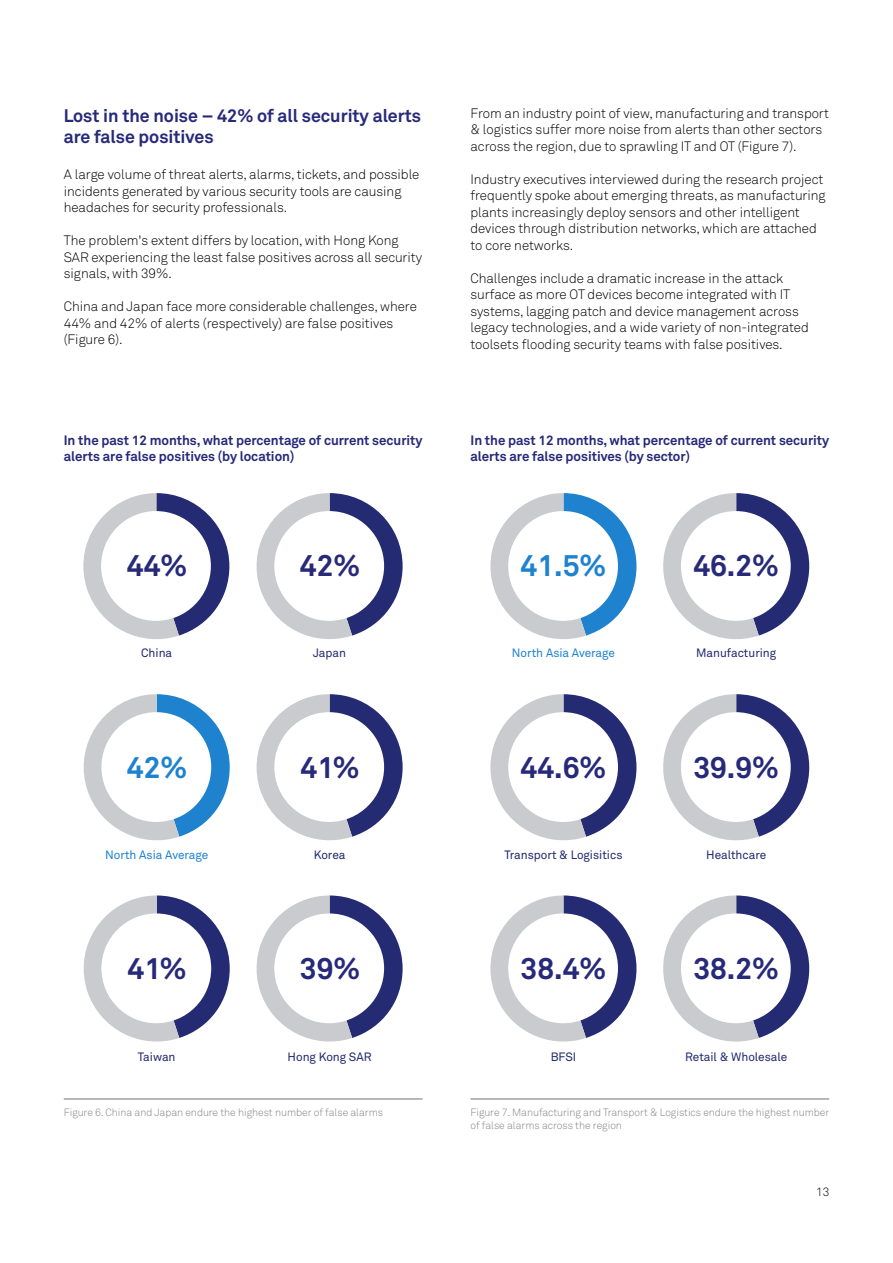
<style>
.page{position:relative;width:893px;height:1263px;background:#fff}
.page>*{position:absolute;margin:0;border:0;box-sizing:border-box;transform-origin:0 0}
.t1{font:700 30px "Telstra Akkurat";color:#272979}
.t2{font:700 30px "Telstra Akkurat";color:#1f82cf}
.t3{font:700 18px/21.6px "Telstra Akkurat";color:#272979}
.t4{font:300 13.5px/16.5px "Telstra Akkurat";color:#000}
.t5{font:700 13.5px/16.2px "Telstra Akkurat";color:#272979}
.t6{font:12px "Telstra Akkurat";color:#222a6f}
.t7{font:12px "Telstra Akkurat";color:#1f82cf}
.t8{font:300 12px "Telstra Akkurat";color:#000}
.t9{font:300 10.5px/12.6px "Telstra Akkurat";color:#858584}
</style>
<div class="page">
<hr style="left:64px;top:1098px;width:358px;height:2px;background:#9fa0a0">
<hr style="left:470px;top:1098px;width:359px;height:2px;background:#9fa0a0">
<svg style="left:83px;top:493px;width:146px;height:146px"></svg>
<div style="left:101px;top:511px;width:110px;height:110px;background:#fff;border-radius:50%"></div>
<svg style="left:83px;top:694px;width:147px;height:147px"></svg>
<div style="left:101px;top:712px;width:110px;height:110px;background:#fff;border-radius:50%"></div>
<svg style="left:83px;top:895px;width:147px;height:147px"></svg>
<div style="left:101px;top:913px;width:110px;height:110px;background:#fff;border-radius:50%"></div>
<svg style="left:256px;top:493px;width:147px;height:146px"></svg>
<div style="left:274px;top:511px;width:110px;height:110px;background:#fff;border-radius:50%"></div>
<svg style="left:256px;top:694px;width:147px;height:147px"></svg>
<div style="left:274px;top:712px;width:110px;height:110px;background:#fff;border-radius:50%"></div>
<svg style="left:256px;top:895px;width:147px;height:147px"></svg>
<div style="left:274px;top:913px;width:110px;height:110px;background:#fff;border-radius:50%"></div>
<svg style="left:490px;top:493px;width:146px;height:146px"></svg>
<div style="left:508px;top:511px;width:110px;height:110px;background:#fff;border-radius:50%"></div>
<svg style="left:490px;top:694px;width:146px;height:147px"></svg>
<div style="left:508px;top:712px;width:110px;height:110px;background:#fff;border-radius:50%"></div>
<svg style="left:490px;top:895px;width:146px;height:147px"></svg>
<div style="left:508px;top:913px;width:110px;height:110px;background:#fff;border-radius:50%"></div>
<svg style="left:663px;top:493px;width:146px;height:146px"></svg>
<div style="left:681px;top:511px;width:110px;height:110px;background:#fff;border-radius:50%"></div>
<svg style="left:663px;top:694px;width:146px;height:147px"></svg>
<div style="left:681px;top:712px;width:110px;height:110px;background:#fff;border-radius:50%"></div>
<svg style="left:663px;top:895px;width:146px;height:147px"></svg>
<div style="left:681px;top:913px;width:110px;height:110px;background:#fff;border-radius:50%"></div>
<h2 class="t3" style="left:64px;top:104px;width:359px">Lost in the noise – 42% of all security alerts are false positives</h2>
<p class="t4" style="left:470px;top:105px;width:360px">From an industry point of view, manufacturing and transport &amp; logistics suffer more noise from alerts than other sectors across the region, due to sprawling IT and OT (Figure 7).</p>
<p class="t4" style="left:470px;top:171px;width:357px">Industry executives interviewed during the research project frequently spoke about emerging threats, as manufacturing plants increasingly deploy sensors and other intelligent devices through distribution networks, which are attached to core networks.</p>
<p class="t4" style="left:470px;top:270px;width:340px">Challenges include a dramatic increase in the attack surface as more OT devices become integrated with IT systems, lagging patch and device management across legacy technologies, and a wide variety of non-integrated toolsets flooding security teams with false positives.</p>
<p class="t4" style="left:64px;top:166px;width:357px">A large volume of threat alerts, alarms, tickets, and possible incidents generated by various security tools are causing headaches for security professionals.</p>
<p class="t4" style="left:64px;top:232px;width:360px">The problem's extent differs by location, with Hong Kong<br>SAR experiencing the least false positives across all security signals, with 39%.</p>
<p class="t4" style="left:64px;top:298px;width:355px">China and Japan face more considerable challenges, where<br>44% and 42% of alerts (respectively) are false positives (Figure 6).</p>
<p class="t5" style="left:64px;top:431px;width:360px">In the past 12 months, what percentage of current security alerts are false positives (by location)</p>
<p class="t5" style="left:470px;top:431px;width:360px">In the past 12 months, what percentage of current security alerts are false positives (by sector)</p>
<h1 class="t1" style="left:127px;top:547px;width:62px">44%</h1>
<h1 class="t1" style="left:300px;top:547px;width:62px">42%</h1>
<h1 class="t2" style="left:521px;top:547px;width:87px">41.5%</h1>
<h1 class="t1" style="left:693px;top:547px;width:87px">46.2%</h1>
<p class="t6" style="left:141px;top:646px;width:33px">China</p>
<p class="t6" style="left:313px;top:646px;width:34px">Japan</p>
<p class="t7" style="left:512px;top:646px;width:105px">North Asia Average</p>
<p class="t6" style="left:696px;top:646px;width:82px">Manufacturing</p>
<h1 class="t2" style="left:127px;top:748px;width:62px">42%</h1>
<h1 class="t1" style="left:301px;top:748px;width:61px">41%</h1>
<h1 class="t1" style="left:521px;top:748px;width:87px">44.6%</h1>
<h1 class="t1" style="left:693px;top:748px;width:87px">39.9%</h1>
<p class="t7" style="left:105px;top:847px;width:105px">North Asia Average</p>
<p class="t6" style="left:314px;top:847px;width:33px">Korea</p>
<p class="t6" style="left:504px;top:847px;width:119px">Transport &amp; Logisitics</p>
<p class="t6" style="left:706px;top:847px;width:62px">Healthcare</p>
<h1 class="t1" style="left:128px;top:950px;width:61px">41%</h1>
<h1 class="t1" style="left:300px;top:950px;width:62px">39%</h1>
<h1 class="t1" style="left:521px;top:950px;width:87px">38.4%</h1>
<h1 class="t1" style="left:693px;top:950px;width:87px">38.2%</h1>
<p class="t6" style="left:138px;top:1050px;width:39px">Taiwan</p>
<p class="t6" style="left:288px;top:1050px;width:85px">Hong Kong SAR</p>
<p class="t6" style="left:551px;top:1050px;width:27px">BFSI</p>
<p class="t6" style="left:685px;top:1050px;width:104px">Retail &amp; Wholesale</p>
<p class="t9" style="left:64px;top:1106px;width:321px">Figure 6. China and Japan endure the highest number of false alarms</p>
<p class="t9" style="left:470px;top:1106px;width:360px">Figure 7. Manufacturing and Transport &amp; Logistics endure the highest number of false alarms across the region</p>
<p class="t8" style="left:816px;top:1185px;width:15px">13</p>
</div>
